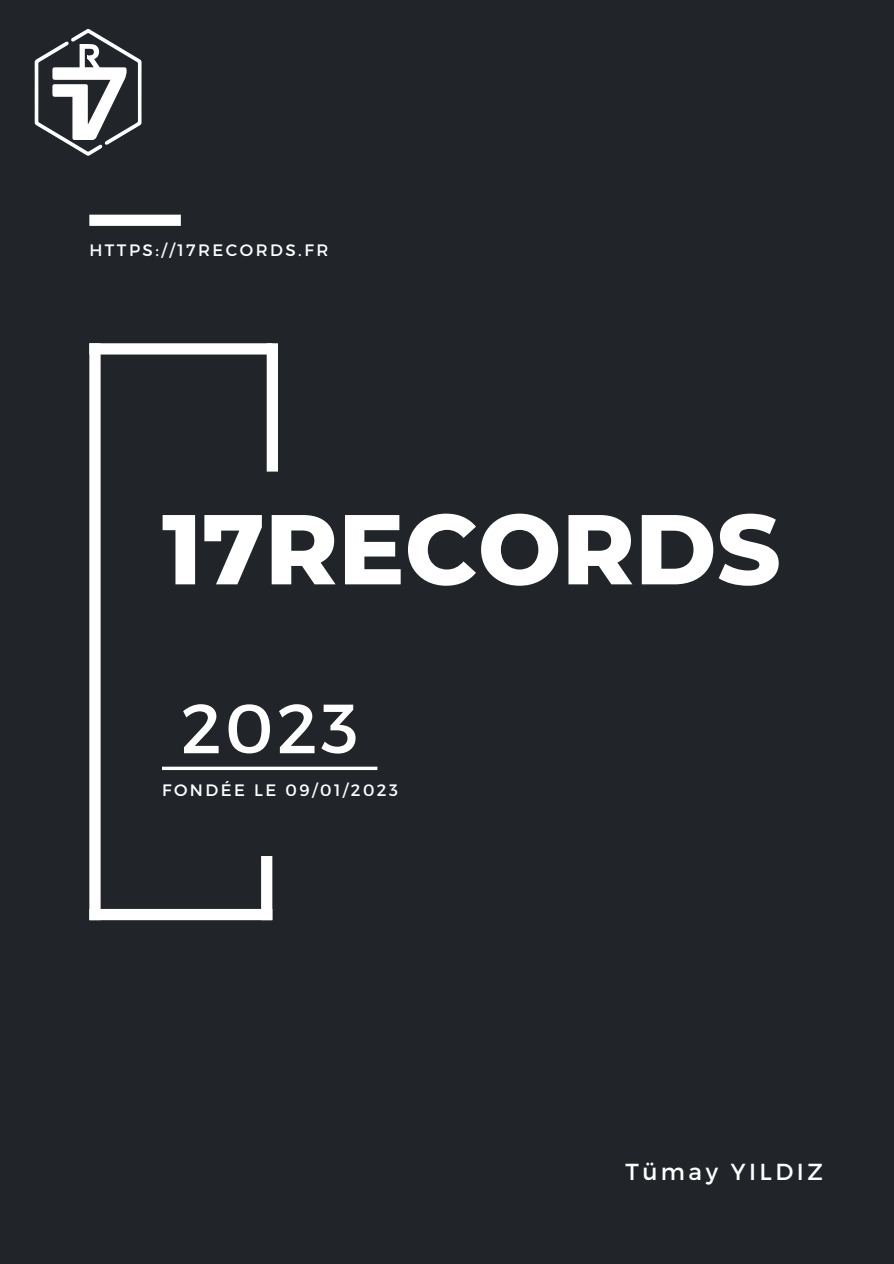
<style>
.page{position:relative;width:894px;height:1264px;background:#fff}
.page>*{position:absolute;margin:0;border:0;box-sizing:border-box;transform-origin:0 0}
.t1{font:800 99px "Montserrat";color:#fff}
.t2{font:69.45px "Montserrat";color:#fff}
.t3{font:23.1px "Montserrat";letter-spacing:.15em;color:#fff}
.t4{font:16.5px "Montserrat";letter-spacing:.15em;color:#fff}
</style>
<div class="page">
<div style="left:0;top:0;width:893px;height:1263px;background:#212529"></div>
<svg style="left:162px;top:766px;width:215px;height:4px"></svg>
<div style="left:266px;top:343px;width:12px;height:128px;background:#fff"></div>
<div style="left:89px;top:343px;width:183px;height:11px;background:#fff"></div>
<div style="left:89px;top:343px;width:12px;height:577px;background:#fff"></div>
<div style="left:89px;top:908px;width:183px;height:12px;background:#fff"></div>
<div style="left:261px;top:856px;width:11px;height:64px;background:#fff"></div>
<div style="left:89px;top:215px;width:92px;height:11px;background:#fff"></div>
<svg style="left:35px;top:29px;width:106px;height:127px"></svg>
<h2 class="t4" style="left:89px;top:240px;width:240px">HTTPS://17RECORDS.FR</h2>
<p class="t1" style="left:162px;top:488px;width:620px">17RECORDS</p>
<p class="t2" style="left:181px;top:683px;width:179px">2023</p>
<h1 class="t4" style="left:162px;top:779px;width:237px">FONDÉE LE 09/01/2023</h1>
<p class="t3" style="left:625px;top:1156px;width:199px">Tümay YILDIZ</p>
</div>
